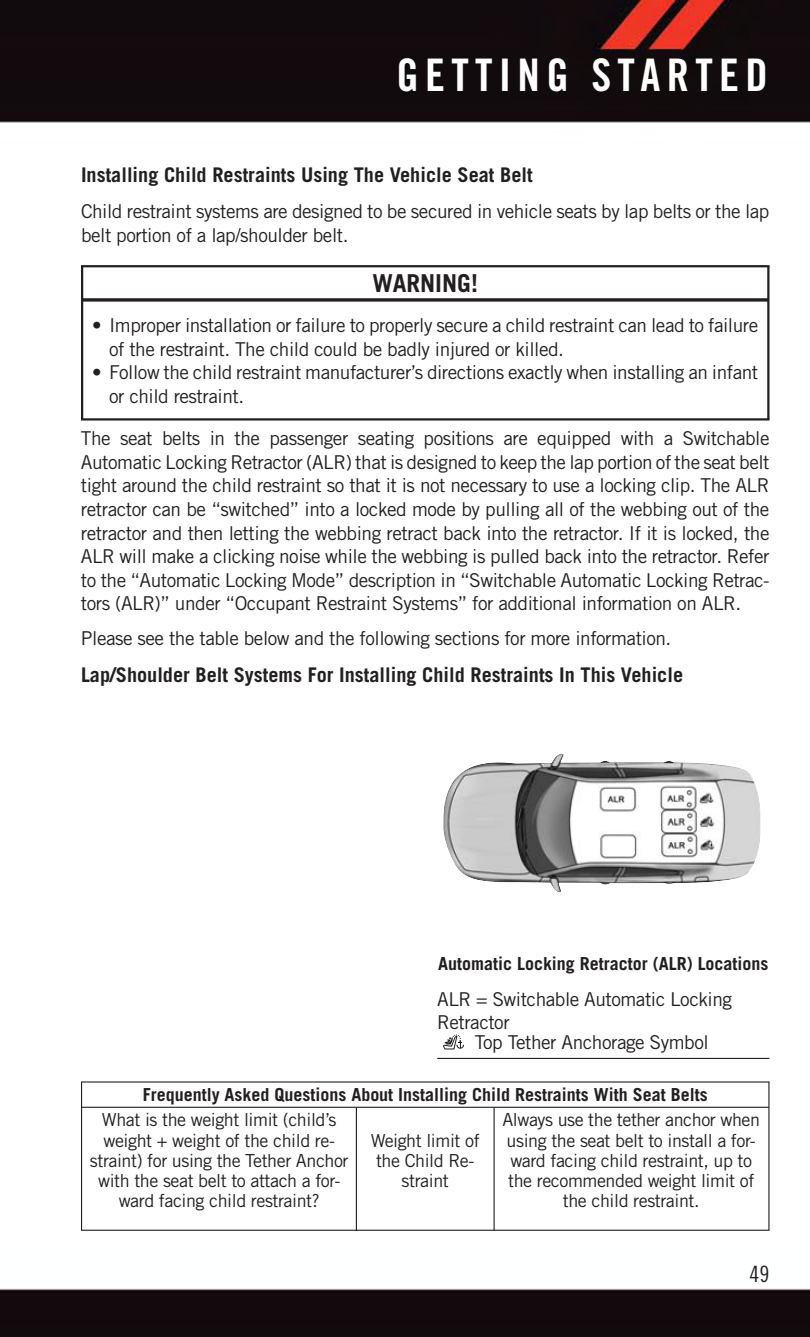
<style>
.page{position:relative;width:810px;height:1337px;background:#fff}
.page>*{position:absolute;margin:0;border:0;box-sizing:border-box;transform-origin:0 0}
.t1{font:45px "Trade Gothic LT Std Bd Cn 20";letter-spacing:.14em;color:#fff}
.t2{font:700 24.75px "Trade Gothic LT Std";color:#231f20}
.t3{font:22.5px "Trade Gothic LT Std Cn 18";color:#231f20}
.t4{font:700 20.25px "Trade Gothic LT Std";color:#231f20}
.t5{font:19.12px/23.6px "Trade Gothic LT Std";letter-spacing:-.025em;color:#231f20}
.t6{font:18px/20.2px "Trade Gothic LT Std";letter-spacing:-.025em;color:#231f20;text-align:center}
.t7{font:700 18px "Trade Gothic LT Std";color:#231f20}
</style>
<div class="page">
<img style="left:0;top:0;width:810px;height:1336px">
<hr style="left:82px;top:298px;width:686px;height:3px;background:#231f20">
<hr style="left:81px;top:265px;width:689px;height:2px;background:#231f20">
<hr style="left:767px;top:266px;width:2px;height:153px;background:#231f20">
<hr style="left:81px;top:418px;width:689px;height:2px;background:#231f20">
<hr style="left:81px;top:266px;width:2px;height:153px;background:#231f20">
<hr style="left:82px;top:1106px;width:687px;height:1px;background:#231f20">
<hr style="left:356px;top:1107px;width:1px;height:123px;background:#231f20">
<hr style="left:494px;top:1107px;width:1px;height:123px;background:#231f20">
<hr style="left:81px;top:1081px;width:689px;height:1px;background:#231f20">
<hr style="left:768px;top:1082px;width:2px;height:148px;background:#231f20">
<hr style="left:81px;top:1229px;width:689px;height:1px;background:#231f20">
<hr style="left:81px;top:1082px;width:1px;height:148px;background:#231f20">
<img style="left:443px;top:753px;width:318px;height:139px">
<hr style="left:437px;top:1057px;width:333px;height:2px;background:#231f20">
<svg style="left:443px;top:1034px;width:22px;height:16px"></svg>
<h1 class="t1" style="left:396px;top:59px;width:373px">GETTING STARTED</h1>
<p class="t4" style="left:81px;top:167px;width:453px">Installing Child Restraints Using The Vehicle Seat Belt</p>
<p class="t5" style="left:81px;top:201px;width:690px">Child restraint systems are designed to be secured in vehicle seats by lap belts or the lap belt portion of a lap/shoulder belt.</p>
<p class="t2" style="left:373px;top:274px;width:107px">WARNING!</p>
<p class="t5" style="left:109px;top:315px;width:651px;text-indent:-17px">• Improper installation or failure to properly secure a child restraint can lead to failure of the restraint. The child could be badly injured or killed.</p>
<p class="t5" style="left:109px;top:362px;width:651px;text-indent:-17px">• Follow the child restraint manufacturer’s directions exactly when installing an infant or child restraint.</p>
<p class="t5" style="left:81px;top:428px;width:690px;text-align:justify">The seat belts in the passenger seating positions are equipped with a Switchable Automatic Locking Retractor (ALR) that is designed to keep the lap portion of the seat belt tight around the child restraint so that it is not necessary to use a locking clip. The ALR retractor can be “switched” into a locked mode by pulling all of the webbing out of the retractor and then letting the webbing retract back into the retractor. If it is locked, the ALR will make a clicking noise while the webbing is pulled back into the retractor. Refer to the “Automatic Locking Mode” description in “Switchable Automatic Locking Retrac&shy;tors (ALR)” under “Occupant Restraint Systems” for additional information on ALR.</p>
<p class="t5" style="left:81px;top:628px;width:592px">Please see the table below and the following sections for more information.</p>
<p class="t4" style="left:81px;top:667px;width:604px">Lap/Shoulder Belt Systems For Installing Child Restraints In This Vehicle</p>
<p class="t7" style="left:438px;top:957px;width:332px">Automatic Locking Retractor (ALR) Locations</p>
<p class="t5" style="left:437px;top:990px;width:296px;line-height:22.5px">ALR = Switchable Automatic Locking<br>Retractor</p>
<p class="t5" style="left:475px;top:1032px;width:235px">Top Tether Anchorage Symbol</p>
<p class="t7" style="left:143px;top:1087px;width:566px">Frequently Asked Questions About Installing Child Restraints With Seat Belts</p>
<p class="t6" style="left:90px;top:1111px;width:260px">What is the weight limit (child’s weight + weight of the child re&shy;straint) for using the Tether Anchor with the seat belt to attach a for&shy;ward facing child restraint?</p>
<p class="t6" style="left:502px;top:1111px;width:259px">Always use the tether anchor when using the seat belt to install a for&shy;ward facing child restraint, up to the recommended weight limit of the child restraint.</p>
<p class="t6" style="left:371px;top:1131px;width:110px">Weight limit of the Child Re&shy;straint</p>
<p class="t3" style="left:750px;top:1266px;width:21px">49</p>
</div>
